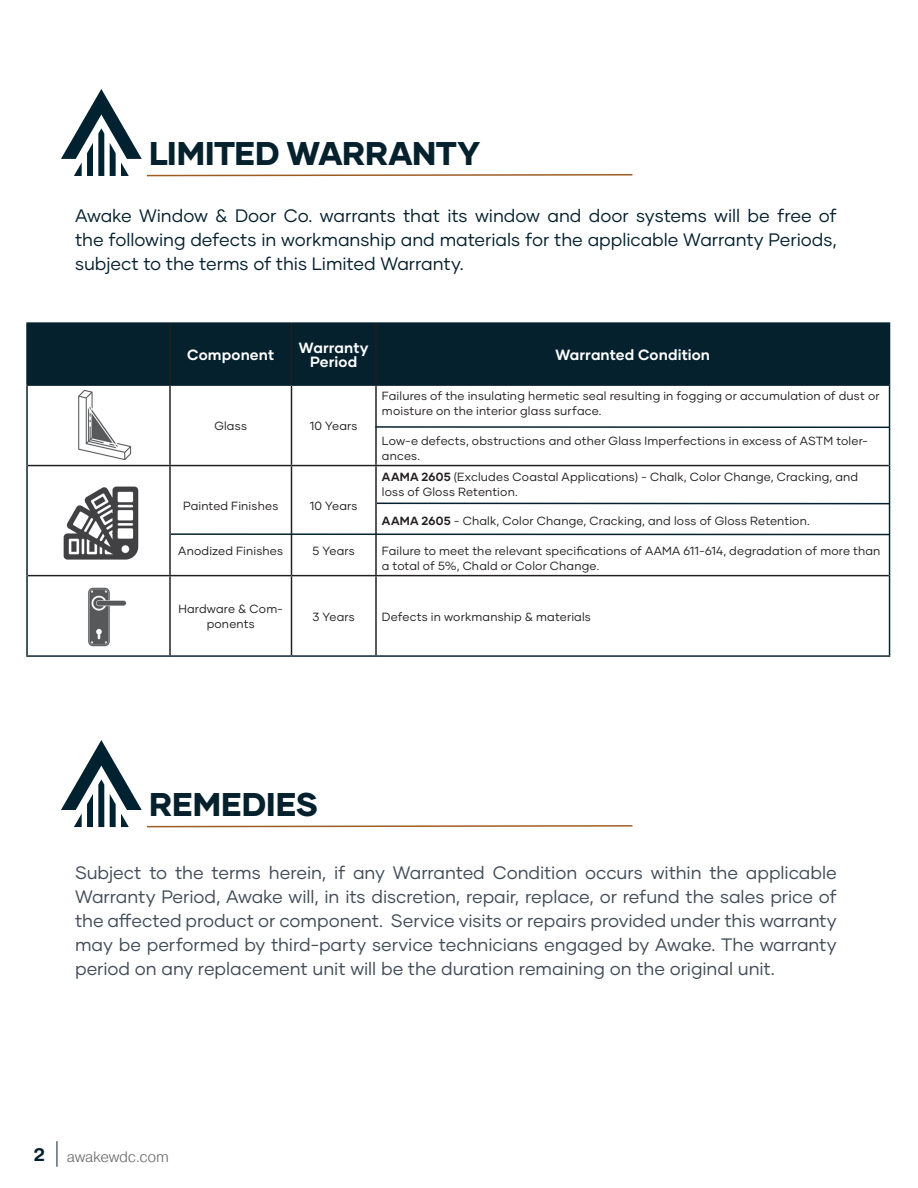
<style>
.page{position:relative;width:918px;height:1188px;background:#fff}
.page>*{position:absolute;margin:0;border:0;box-sizing:border-box;transform-origin:0 0}
.Header_48pt{font:800 32.85px "Gilmer";letter-spacing:-.005em;color:#06212e}
.Text_8pt{font:18px/24px "Gilmer";letter-spacing:-.005em;color:#424c57;text-align:justify}
.Subheader_12pt{font:18px/24px "Gilmer";letter-spacing:-.005em;color:#06212e;text-align:justify}
.t1{font:300 15px "Pragmatica";letter-spacing:-.015em;color:#6c6d70}
.t2{font:700 14.85px/14.9px "Gilmer";letter-spacing:.005em;color:#fff;text-align:center}
.t3{font:11.85px/14.9px "Gilmer";letter-spacing:.015em;color:#231f20}
.s1{font-weight:700}
.s2{font-weight:700;font-size:18px;color:#06212e}
</style>
<div class="page">
<svg style="left:57px;top:1141px;width:1px;height:26px"></svg>
<div style="left:28px;top:324px;width:861px;height:60px;background:#06212e"></div>
<hr style="left:169px;top:324px;width:2px;height:60px;background:#231f20">
<hr style="left:291px;top:324px;width:1px;height:60px;background:#231f20">
<hr style="left:375px;top:324px;width:2px;height:60px;background:#231f20">
<hr style="left:169px;top:386px;width:2px;height:79px;background:#231f20">
<hr style="left:291px;top:386px;width:1px;height:79px;background:#231f20">
<hr style="left:375px;top:386px;width:2px;height:79px;background:#231f20">
<hr style="left:28px;top:465px;width:142px;height:1px;background:#231f20">
<hr style="left:170px;top:465px;width:122px;height:1px;background:#231f20">
<hr style="left:169px;top:466px;width:2px;height:109px;background:#231f20">
<hr style="left:292px;top:465px;width:84px;height:1px;background:#231f20">
<hr style="left:291px;top:466px;width:1px;height:109px;background:#231f20">
<hr style="left:376px;top:465px;width:513px;height:1px;background:#231f20">
<hr style="left:375px;top:466px;width:2px;height:109px;background:#231f20">
<hr style="left:28px;top:575px;width:142px;height:1px;background:#231f20">
<hr style="left:170px;top:575px;width:122px;height:1px;background:#231f20">
<hr style="left:169px;top:576px;width:2px;height:79px;background:#231f20">
<hr style="left:292px;top:575px;width:84px;height:1px;background:#231f20">
<hr style="left:291px;top:576px;width:1px;height:79px;background:#231f20">
<hr style="left:376px;top:575px;width:513px;height:1px;background:#231f20">
<hr style="left:375px;top:576px;width:2px;height:79px;background:#231f20">
<hr style="left:26px;top:322px;width:144px;height:2px;background:#06212e">
<hr style="left:26px;top:324px;width:2px;height:60px;background:#06212e">
<hr style="left:170px;top:322px;width:122px;height:2px;background:#06212e">
<hr style="left:292px;top:322px;width:84px;height:2px;background:#06212e">
<hr style="left:376px;top:322px;width:514px;height:2px;background:#06212e">
<hr style="left:889px;top:324px;width:1px;height:60px;background:#06212e">
<hr style="left:26px;top:384px;width:144px;height:2px;background:#06212e">
<hr style="left:170px;top:384px;width:122px;height:2px;background:#06212e">
<hr style="left:292px;top:384px;width:84px;height:2px;background:#06212e">
<hr style="left:376px;top:384px;width:514px;height:2px;background:#06212e">
<hr style="left:26px;top:386px;width:2px;height:80px;background:#06212e">
<hr style="left:889px;top:386px;width:1px;height:80px;background:#06212e">
<hr style="left:26px;top:466px;width:2px;height:110px;background:#06212e">
<hr style="left:889px;top:466px;width:1px;height:110px;background:#06212e">
<hr style="left:26px;top:576px;width:2px;height:79px;background:#06212e">
<hr style="left:889px;top:576px;width:1px;height:79px;background:#06212e">
<hr style="left:26px;top:655px;width:144px;height:2px;background:#06212e">
<hr style="left:170px;top:655px;width:122px;height:2px;background:#06212e">
<hr style="left:292px;top:655px;width:84px;height:2px;background:#06212e">
<hr style="left:376px;top:655px;width:514px;height:2px;background:#06212e">
<hr style="left:171px;top:533px;width:718px;height:2px;background:#06212e">
<hr style="left:377px;top:503px;width:512px;height:1px;background:#06212e">
<img style="left:78px;top:389px;width:54px;height:71px">
<img style="left:63px;top:486px;width:76px;height:74px">
<img style="left:88px;top:587px;width:39px;height:60px">
<svg style="left:61px;top:89px;width:572px;height:88px"></svg>
<hr style="left:375px;top:426px;width:514px;height:2px;background:#06212e">
<svg style="left:61px;top:740px;width:572px;height:88px"></svg>
<p class="Header_48pt" style="left:149px;top:132px;width:332px">LIMITED WARRANTY</p>
<p class="Subheader_12pt" style="left:75px;top:204px;width:763px">Awake Window &amp; Door Co. warrants that its window and door systems will be free of the following defects in workmanship and materials for the applicable Warranty Periods, subject to the terms of this Limited Warranty.</p>
<p class="t2" style="left:187px;top:347px;width:88px">Component</p>
<p class="t2" style="left:299px;top:340px;width:71px">Warranty<br>Period</p>
<p class="t2" style="left:555px;top:347px;width:156px">Warranted Condition</p>
<p class="t3" style="left:214px;top:418px;width:34px">Glass</p>
<p class="t3" style="left:310px;top:418px;width:49px">10 Years</p>
<p class="t3" style="left:183px;top:499px;width:97px">Painted Finishes</p>
<p class="t3" style="left:178px;top:543px;width:106px">Anodized Finishes</p>
<p class="t3" style="left:310px;top:499px;width:49px">10 Years</p>
<p class="t3" style="left:313px;top:543px;width:44px">5 Years</p>
<p class="t3" style="left:382px;top:389px;width:499px">Failures of the insulating hermetic seal resulting in fogging or accumulation of dust or moisture on the interior glass surface.</p>
<p class="t3" style="left:382px;top:433px;width:488px">Low-e defects, obstructions and other Glass Imperfections in excess of ASTM toler&shy;ances.</p>
<p class="t3" style="left:382px;top:469px;width:478px"><span class="s1">AAMA 2605</span> (Excludes Coastal Applications) - Chalk, Color Change, Cracking, and loss of Gloss Retention.</p>
<p class="t3" style="left:382px;top:514px;width:429px"><span class="s1">AAMA 2605</span> - Chalk, Color Change, Cracking, and loss of Gloss Retention.</p>
<p class="t3" style="left:382px;top:543px;width:500px">Failure to meet the relevant specifications of AAMA 611-614, degradation of more than a total of 5%, Chald or Color Change.</p>
<p class="t3" style="left:178px;top:601px;width:106px;text-align:center">Hardware &amp; Com&shy;ponents</p>
<p class="t3" style="left:313px;top:609px;width:44px">3 Years</p>
<p class="t3" style="left:382px;top:609px;width:211px">Defects in workmanship &amp; materials</p>
<p class="Header_48pt" style="left:149px;top:783px;width:170px">REMEDIES</p>
<p class="Text_8pt" style="left:75px;top:861px;width:763px">Subject to the terms herein, if any Warranted Condition occurs within the applicable Warranty Period, Awake will, in its discretion, repair, replace, or refund the sales price of the affected product or component. Service visits or repairs provided under this warranty may be performed by third-party service technicians engaged by Awake. The warranty period on any replacement unit will be the duration remaining on the original unit.</p>
<p class="t1" style="left:34px;top:1147px;width:137px"><span class="s2">2</span> awakewdc.com</p>
</div>
